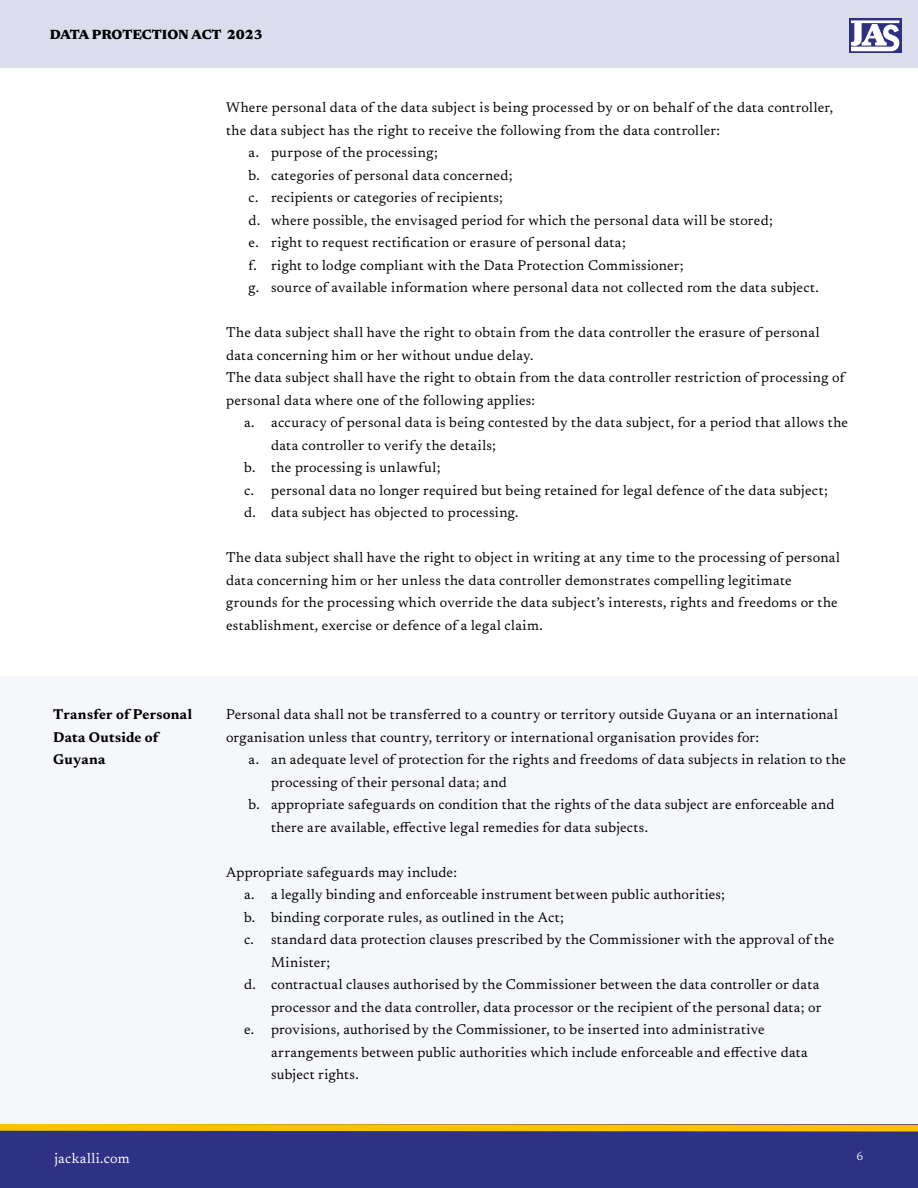
<style>
.page{position:relative;width:918px;height:1188px;background:#fff}
.page>*{position:absolute;margin:0;border:0;box-sizing:border-box;transform-origin:0 0}
.t1{font:14.25px/22.5px "Newsreader 16 pt";letter-spacing:.02em;color:#000}
.t2{font:700 14.25px/22.5px "Newsreader 16 pt";letter-spacing:.015em;color:#000}
.t3{font:14.25px "Newsreader 16 pt";letter-spacing:.025em;color:#fff}
.t4{font:800 13.5px "Newsreader 16 pt";color:#000}
.t5{font:12px "Newsreader 16 pt";color:#fff}
</style>
<div class="page">
<div style="left:0;top:676px;width:918px;height:512px;background:#f6f7fa"></div>
<div style="left:0;top:1124px;width:918px;height:64px;background:#2e3184"></div>
<div style="left:0;top:0;width:918px;height:68px;background:#dbddec"></div>
<svg style="left:849px;top:19px;width:52px;height:34px"></svg>
<svg style="left:851px;top:20px;width:48px;height:31px"></svg>
<svg style="left:0;top:1124px;width:918px;height:8px;background:#ddab13"></svg>
<p class="t4" style="left:50px;top:25px;width:215px">DATA PROTECTION ACT 2023</p>
<p class="t1" style="left:226px;top:96px;width:609px">Where personal data of the data subject is being processed by or on behalf of the data controller,</p>
<p class="t1" style="left:226px;top:118px;width:496px">the data subject has the right to receive the following from the data controller:</p>
<p class="t1" style="left:249px;top:141px;width:191px">a. purpose of the processing;</p>
<p class="t1" style="left:249px;top:163px;width:265px">b. categories of personal data concerned;</p>
<p class="t1" style="left:249px;top:186px;width:256px">c. recipients or categories of recipients;</p>
<p class="t1" style="left:249px;top:208px;width:526px">d. where possible, the envisaged period for which the personal data will be stored;</p>
<p class="t1" style="left:249px;top:231px;width:379px">e. right to request rectification or erasure of personal data;</p>
<p class="t1" style="left:249px;top:253px;width:437px">f. right to lodge compliant with the Data Protection Commissioner;</p>
<p class="t1" style="left:249px;top:276px;width:572px">g. source of available information where personal data not collected rom the data subject.</p>
<p class="t1" style="left:226px;top:321px;width:620px">The data subject shall have the right to obtain from the data controller the erasure of personal data concerning him or her without undue delay.<br>The data subject shall have the right to obtain from the data controller restriction of processing of personal data where one of the following applies:</p>
<p class="t1" style="left:244px;top:411px;width:606px">a. accuracy of personal data is being contested by the data subject, for a period that allows the</p>
<p class="t1" style="left:271px;top:433px;width:226px">data controller to verify the details;</p>
<p class="t1" style="left:244px;top:456px;width:198px">b. the processing is unlawful;</p>
<p class="t1" style="left:244px;top:478px;width:585px">c. personal data no longer required but being retained for legal defence of the data subject;</p>
<p class="t1" style="left:244px;top:501px;width:276px">d. data subject has objected to processing.</p>
<p class="t1" style="left:226px;top:546px;width:616px">The data subject shall have the right to object in writing at any time to the processing of personal data concerning him or her unless the data controller demonstrates compelling legitimate grounds for the processing which override the data subject’s interests, rights and freedoms or the establishment, exercise or defence of a legal claim.</p>
<p class="t2" style="left:53px;top:702px;width:140px">Transfer of Personal<br>Data Outside of<br>Guyana</p>
<p class="t1" style="left:226px;top:702px;width:613px">Personal data shall not be transferred to a country or territory outside Guyana or an international organisation unless that country, territory or international organisation provides for:</p>
<p class="t1" style="left:249px;top:747px;width:599px">a. an adequate level of protection for the rights and freedoms of data subjects in relation to the</p>
<p class="t1" style="left:271px;top:770px;width:237px">processing of their personal data; and</p>
<p class="t1" style="left:249px;top:792px;width:587px">b. appropriate safeguards on condition that the rights of the data subject are enforceable and</p>
<p class="t1" style="left:271px;top:815px;width:378px">there are available, effective legal remedies for data subjects.</p>
<p class="t1" style="left:226px;top:860px;width:232px">Appropriate safeguards may include:</p>
<p class="t1" style="left:244px;top:882px;width:482px">a. a legally binding and enforceable instrument between public authorities;</p>
<p class="t1" style="left:244px;top:905px;width:321px">b. binding corporate rules, as outlined in the Act;</p>
<p class="t1" style="left:244px;top:927px;width:592px">c. standard data protection clauses prescribed by the Commissioner with the approval of the</p>
<p class="t1" style="left:271px;top:950px;width:61px">Minister;</p>
<p class="t1" style="left:244px;top:972px;width:577px">d. contractual clauses authorised by the Commissioner between the data controller or data</p>
<p class="t1" style="left:271px;top:995px;width:552px">processor and the data controller, data processor or the recipient of the personal data; or</p>
<p class="t1" style="left:244px;top:1017px;width:522px">e. provisions, authorised by the Commissioner, to be inserted into administrative</p>
<p class="t1" style="left:271px;top:1040px;width:538px">arrangements between public authorities which include enforceable and effective data</p>
<p class="t1" style="left:271px;top:1062px;width:89px">subject rights.</p>
<p class="t3" style="left:55px;top:1148px;width:77px">jackalli.com</p>
<p class="t5" style="left:857px;top:1147px;width:8px">6</p>
</div>
